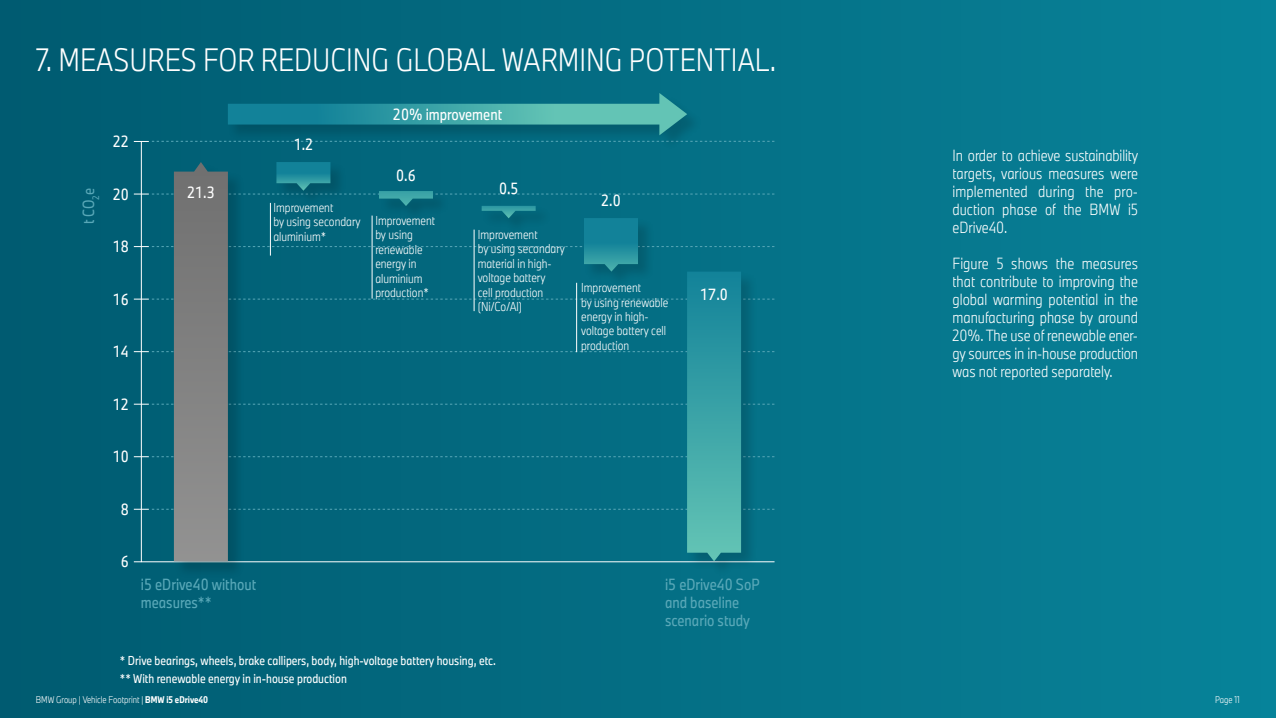
<style>
.page{position:relative;width:1276px;height:718px;background:#fff}
.page>*{position:absolute;margin:0;border:0;box-sizing:border-box;transform-origin:0 0}
.t1{font:300 30px "BMW Group TN Condensed Pro";color:#fff}
.t2{font:300 15px/18px "BMW Group TN Condensed Pro";color:#fff;text-align:justify}
.t3{font:15px/18px "BMW Group TN Condensed";color:#59a8b8}
.t4{font:15px "BMW Group TN Condensed";color:#fff}
.t5{font:300 12px/14.4px "BMW Group TN Condensed";color:#fff}
.t6{font:12px/18px "BMW Group TN Condensed Pro";color:#fff}
.t7{font:300 9px "BMW Group TN Condensed Pro";color:#fff}
.s1{font-weight:700}
</style>
<div class="page">
<div style="left:0;top:0;width:1276px;height:718px;background:linear-gradient(to right,#005a70,#088399)"></div>
<svg style="left:140px;top:140px;width:635px;height:422px;background:#04697f"></svg>
<div style="left:174px;top:163px;width:71px;height:415px;background:#000;opacity:.15"></div>
<div style="left:687px;top:272px;width:71px;height:306px;background:#000;opacity:.15"></div>
<svg style="left:134px;top:162px;width:640px;height:400px;background:#126f81"></svg>
<hr style="left:576px;top:283px;width:1px;height:69px;background:#fff">
<div style="left:227px;top:94px;width:475px;height:58px;background:#03687e"></div>
<svg style="left:228px;top:93px;width:459px;height:42px"></svg>
<h1 class="t1" style="left:36px;top:38px;width:742px">7. MEASURES FOR REDUCING GLOBAL WARMING POTENTIAL.</h1>
<p class="t4" style="left:113px;top:130px;width:18px">22</p>
<p class="t3" style="left:79px;top:224px;width:38px;rotate:-90deg">t CO<sub>2</sub>e</p>
<p class="t4" style="left:113px;top:183px;width:18px">20</p>
<p class="t4" style="left:113px;top:236px;width:18px">18</p>
<p class="t4" style="left:113px;top:288px;width:18px">16</p>
<p class="t4" style="left:113px;top:341px;width:18px">14</p>
<p class="t4" style="left:113px;top:393px;width:18px">12</p>
<p class="t4" style="left:187px;top:181px;width:29px">21.3</p>
<p class="t4" style="left:294px;top:133px;width:21px">1.2</p>
<p class="t5" style="left:273px;top:200px;width:89px">Improvement<br>by using secondary aluminium*</p>
<p class="t4" style="left:393px;top:104px;width:111px">20% improvement</p>
<p class="t4" style="left:396px;top:165px;width:21px">0.6</p>
<p class="t5" style="left:375px;top:213px;width:61px">Improvement by using renewable energy in aluminium production*</p>
<p class="t4" style="left:499px;top:177px;width:21px">0.5</p>
<p class="t5" style="left:478px;top:227px;width:89px">Improvement<br>by using secondary material in high&shy;voltage battery<br>cell production (Ni/Co/Al)</p>
<p class="t4" style="left:601px;top:189px;width:21px">2.0</p>
<p class="t5" style="left:581px;top:280px;width:89px">Improvement<br>by using renewable energy in high&shy;voltage battery cell production</p>
<p class="t4" style="left:700px;top:283px;width:29px">17.0</p>
<p class="t4" style="left:113px;top:446px;width:18px">10</p>
<p class="t4" style="left:121px;top:498px;width:10px">8</p>
<p class="t4" style="left:121px;top:551px;width:10px">6</p>
<p class="t3" style="left:141px;top:574px;width:117px">i5 eDrive40 without measures**</p>
<p class="t3" style="left:665px;top:574px;width:96px">i5 eDrive40 SoP and baseline scenario study</p>
<p class="t6" style="left:120px;top:651px;width:377px">* Drive bearings, wheels, brake callipers, body, high-voltage battery housing, etc. ** With renewable energy in in-house production</p>
<p class="t2" style="left:952px;top:145px;width:187px">In order to achieve sustainability targets, various measures were implemented during the pro&shy;duction phase of the BMW i5 eDrive40.</p>
<p class="t2" style="left:952px;top:253px;width:187px">Figure 5 shows the measures that contribute to improving the global warming potential in the manufacturing phase by around 20%. The use of renewable ener&shy;gy sources in in-house production was not reported separately.</p>
<p class="t7" style="left:36px;top:693px;width:174px">BMW Group | Vehicle Footprint | <span class="s1">BMW i5 eDrive40</span></p>
<p class="t7" style="left:1215px;top:693px;width:26px">Page 11</p>
</div>
